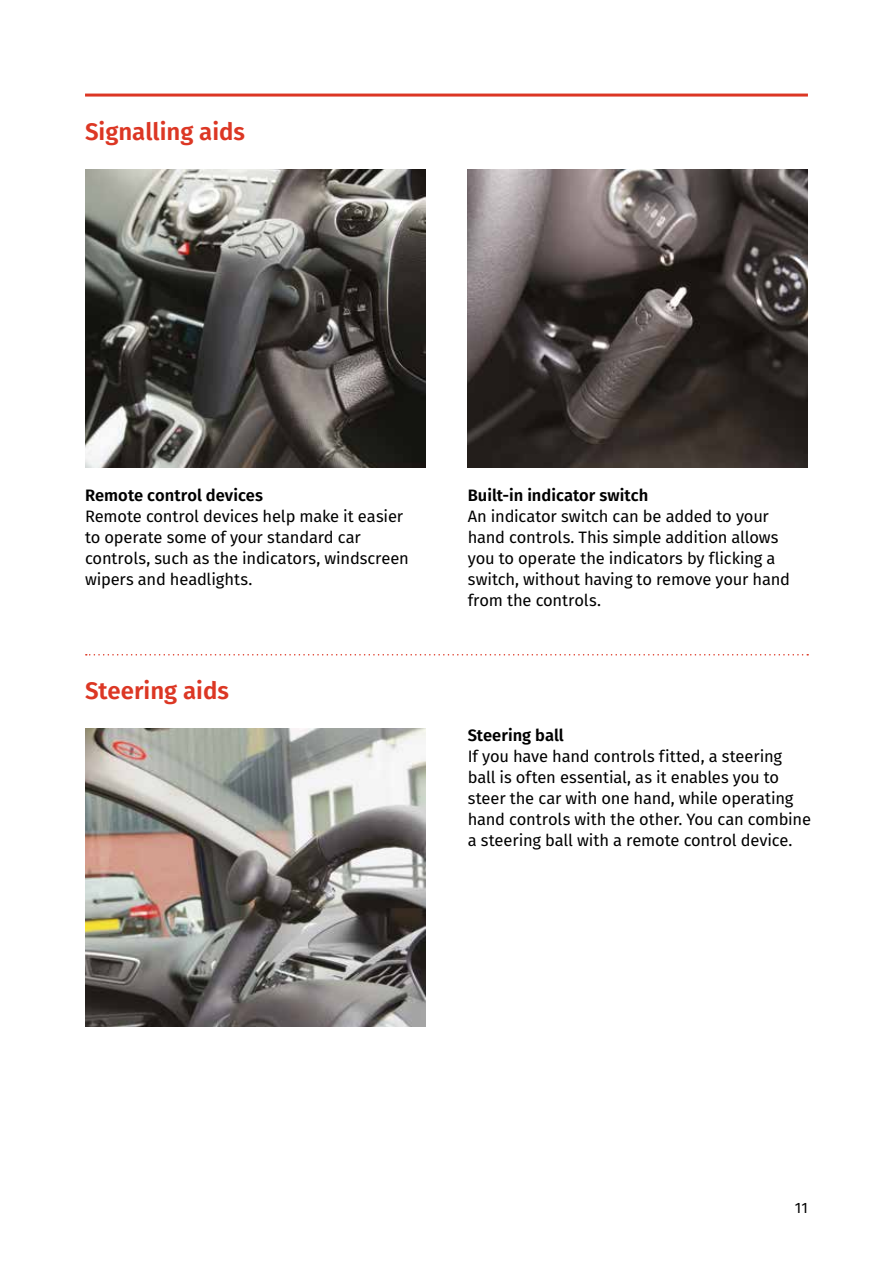
<style>
.page{position:relative;width:893px;height:1263px;background:#fff}
.page>*{position:absolute;margin:0;border:0;box-sizing:border-box;transform-origin:0 0}
.t1{font:600 24px "Fira Sans";color:#dc3724}
.t2{font:16.5px/21px "Fira Sans";letter-spacing:-.01em;color:#000}
.t3{font:600 16.5px "Fira Sans";color:#000}
.t4{font:15px "Fira Sans";color:#000}
</style>
<div class="page">
<img style="left:85px;top:729px;width:340px;height:297px">
<hr style="left:85px;top:94px;width:723px;height:3px;background:#dc3724">
<img style="left:85px;top:170px;width:340px;height:297px">
<img style="left:468px;top:170px;width:340px;height:298px">
<svg style="left:86px;top:654px;width:722px;height:1px"></svg>
<h1 class="t1" style="left:85px;top:112px;width:161px">Signalling aids</h1>
<p class="t3" style="left:85px;top:482px;width:179px">Remote control devices</p>
<p class="t2" style="left:85px;top:505px;width:325px">Remote control devices help make it easier to operate some of your standard car controls, such as the indicators, windscreen wipers and headlights.</p>
<h1 class="t1" style="left:85px;top:671px;width:145px">Steering aids</h1>
<p class="t3" style="left:468px;top:482px;width:182px">Built-in indicator switch</p>
<p class="t2" style="left:468px;top:505px;width:324px">An indicator switch can be added to your hand controls. This simple addition allows you to operate the indicators by flicking a switch, without having to remove your hand from the controls.</p>
<p class="t3" style="left:468px;top:722px;width:98px">Steering ball</p>
<p class="t2" style="left:468px;top:745px;width:345px">If you have hand controls fitted, a steering ball is often essential, as it enables you to steer the car with one hand, while operating hand controls with the other. You can combine a steering ball with a remote control device.</p>
<p class="t4" style="left:795px;top:1196px;width:15px">11</p>
</div>
